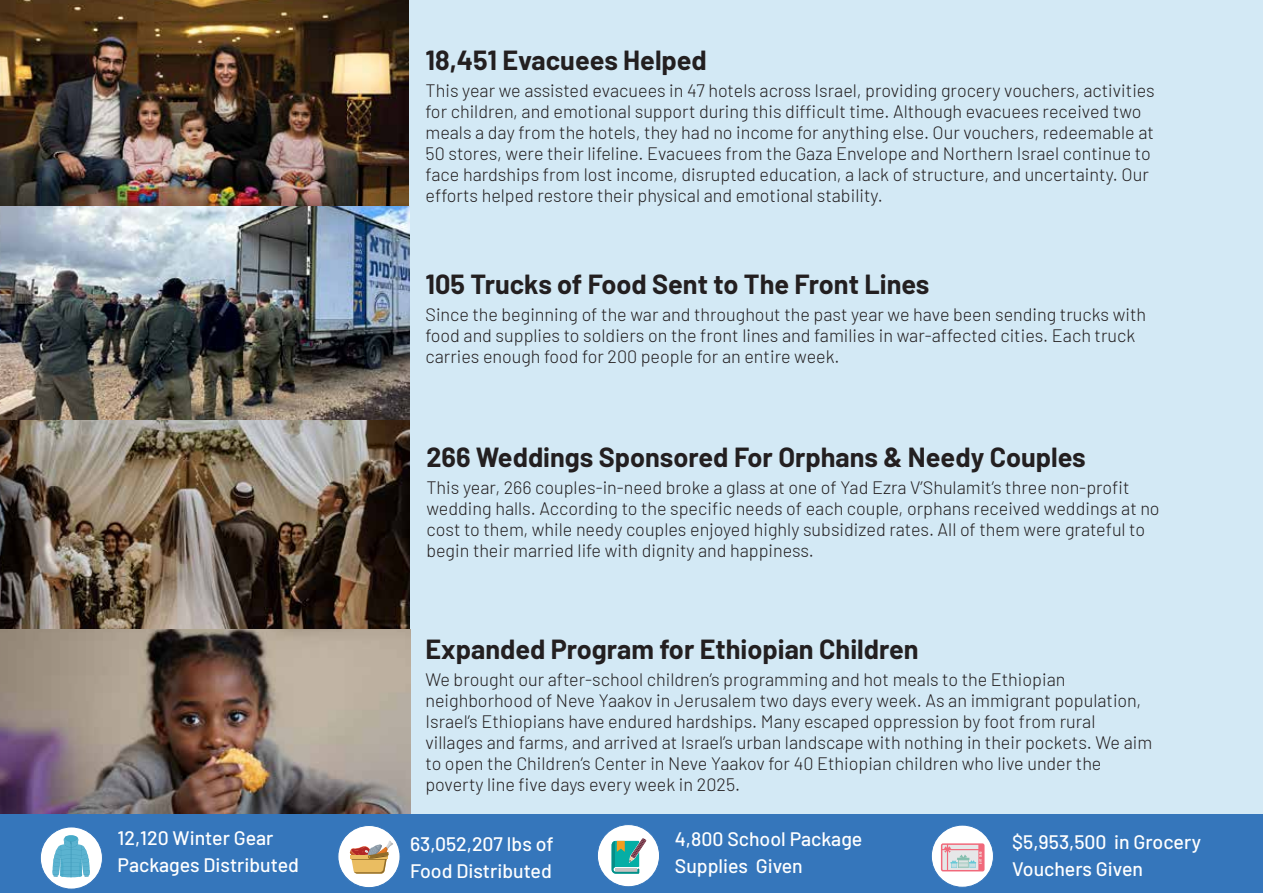
<style>
.page{position:relative;width:1263px;height:893px;background:#d3e9f5}
.page>*{position:absolute;margin:0;border:0;box-sizing:border-box;transform-origin:0 0}
.t1{font:700 27px "Barlow";color:#231f20}
.t2{font:500 19.5px/26.7px "Barlow";color:#fff}
.t3{font:300 18px/21px "Barlow";color:#231f20}
.t4{font:3.3px "Bebas Neue";letter-spacing:.05em;color:#f4f1eb}
</style>
<div class="page">
<img style="left:0;top:0;width:409px;height:629px">
<img style="left:0;top:629px;width:410px;height:185px">
<div style="left:0;top:814px;width:1263px;height:79px;background:#3576bb"></div>
<div style="left:40px;top:827px;width:62px;height:62px;background:#fff;border-radius:50%"></div>
<div style="left:40px;top:827px;width:63px;height:62px;border:1px solid #3576bb;border-radius:50%"></div>
<svg style="left:52px;top:835px;width:38px;height:43px"></svg>
<div style="left:338px;top:825px;width:62px;height:63px;background:#fff;border-radius:50%"></div>
<div style="left:337px;top:825px;width:63px;height:63px;border:1px solid #3576bb;border-radius:50%"></div>
<svg style="left:350px;top:841px;width:43px;height:33px"></svg>
<div style="left:597px;top:825px;width:62px;height:62px;background:#fff;border-radius:50%"></div>
<div style="left:597px;top:824px;width:63px;height:63px;border:1px solid #3576bb;border-radius:50%"></div>
<svg style="left:612px;top:838px;width:34px;height:36px"></svg>
<div style="left:931px;top:825px;width:62px;height:62px;background:#fff;border-radius:50%"></div>
<div style="left:931px;top:825px;width:63px;height:63px;border:1px solid #3576bb;border-radius:50%"></div>
<div style="left:941px;top:843px;width:43px;height:28px;border:2px solid #f1697b"></div>
<svg style="left:942px;top:844px;width:42px;height:27px"></svg>
<p class="t2" style="left:118px;top:823px;width:183px">12,120 Winter Gear<br>Packages Distributed</p>
<h1 class="t1" style="left:426px;top:40px;width:283px">18,451 Evacuees Helped</h1>
<p class="t3" style="left:426px;top:78px;width:731px">This year we assisted evacuees in 47 hotels across Israel, providing grocery vouchers, activities for children, and emotional support during this difficult time. Although evacuees received two meals a day from the hotels, they had no income for anything else. Our vouchers, redeemable at 50 stores, were their lifeline. Evacuees from the Gaza Envelope and Northern Israel continue to face hardships from lost income, disrupted education, a lack of structure, and uncertainty. Our efforts helped restore their physical and emotional stability.</p>
<h1 class="t1" style="left:425px;top:265px;width:505px">105 Trucks of Food Sent to The Front Lines</h1>
<p class="t3" style="left:425px;top:303px;width:722px">Since the beginning of the war and throughout the past year we have been sending trucks with food and supplies to soldiers on the front lines and families in war-affected cities. Each truck carries enough food for 200 people for an entire week.</p>
<h1 class="t1" style="left:426px;top:438px;width:661px">266 Weddings Sponsored For Orphans &amp; Needy Couples</h1>
<p class="t3" style="left:426px;top:476px;width:735px">This year, 266 couples-in-need broke a glass at one of Yad Ezra V’Shulamit’s three non-profit wedding halls. According to the specific needs of each couple, orphans received weddings at no cost to them, while needy couples enjoyed highly subsidized rates. All of them were grateful to begin their married life with dignity and happiness.</p>
<h1 class="t1" style="left:425px;top:629px;width:495px">Expanded Program for Ethiopian Children</h1>
<p class="t3" style="left:425px;top:668px;width:728px">We brought our after-school children’s programming and hot meals to the Ethiopian neighborhood of Neve Yaakov in Jerusalem two days every week. As an immigrant population, Israel’s Ethiopians have endured hardships. Many escaped oppression by foot from rural villages and farms, and arrived at Israel’s urban landscape with nothing in their pockets. We aim to open the Children’s Center in Neve Yaakov for 40 Ethiopian children who live under the poverty line five days every week in 2025.</p>
<p class="t2" style="left:410px;top:829px;width:145px">63,052,207 lbs of<br>Food Distributed</p>
<p class="t2" style="left:675px;top:824px;width:189px">4,800 School Package<br>Supplies Given</p>
<p class="t4" style="left:979px;top:863px;width:14px;rotate:-90deg">GIFT CARD</p>
<p class="t2" style="left:1012px;top:827px;width:190px">$5,953,500 in Grocery<br>Vouchers Given</p>
</div>
